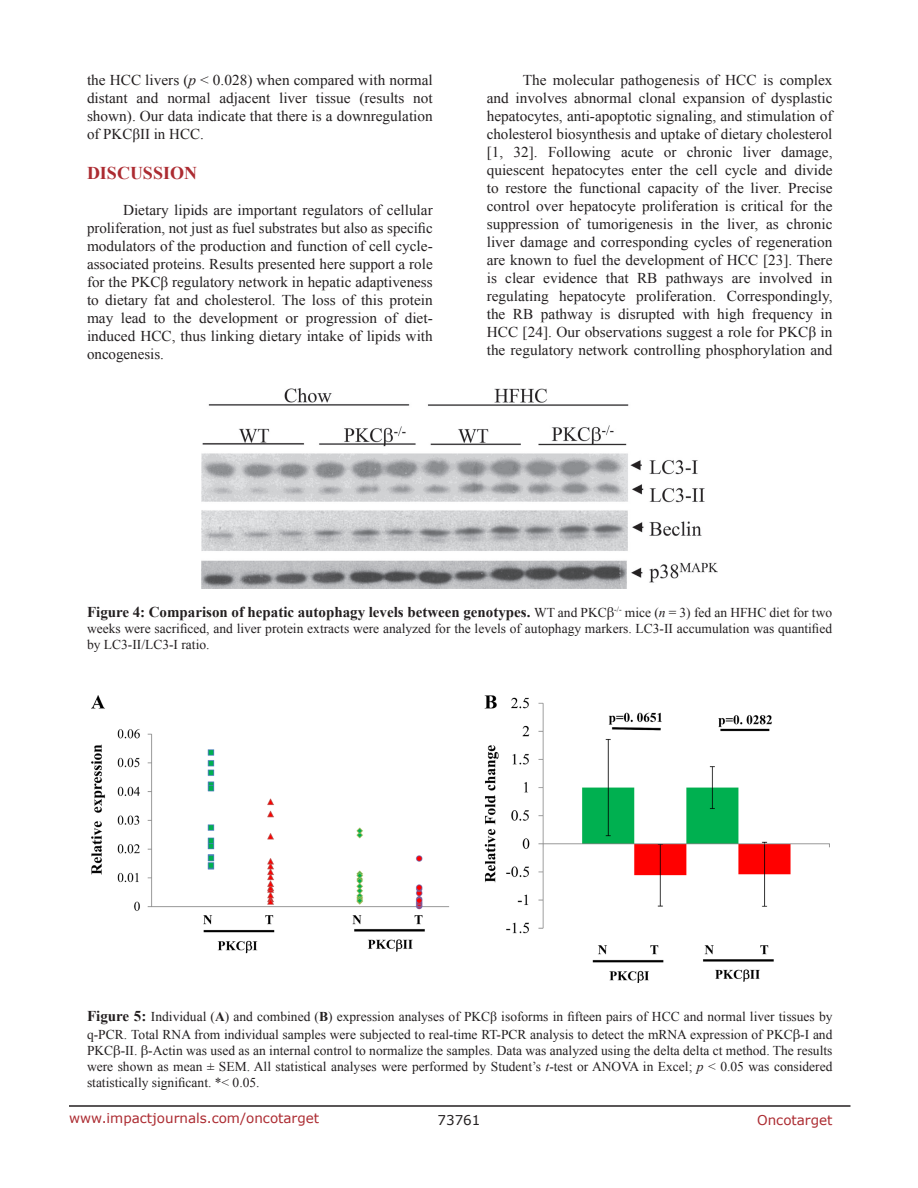
<style>
.page{position:relative;width:918px;height:1188px;background:#fff}
.page>*{position:absolute;margin:0;border:0;box-sizing:border-box;transform-origin:0 0}
.Heading{font:700 18px "Times New Roman";color:#ac2b31}
.BodyText{font:15px/18px "Times New Roman";color:#231f20;text-align:justify}
.FigureText{font:700 15px "Times New Roman";color:#231f20}
.FigureText-2{font:13.5px/16.2px "Times New Roman";color:#231f20}
.t1{font:13.5px "Verdana";color:#ac2b31}
.t2{font:13.5px "Verdana";color:#231f20}
.s1{font-style:italic}
.s2{font-weight:400;font-size:13.5px}
.s3{font-weight:400;font-style:italic;font-size:13.5px}
.s4{font-weight:700;font-size:15px}
.s5{font-weight:700}
.s6{color:#211f21}
</style>
<div class="page">
<hr style="left:69px;top:1105px;width:781px;height:2px;background:#231f20">
<img style="left:201px;top:388px;width:517px;height:200px">
<img style="left:92px;top:696px;width:738px;height:287px">
<p class="BodyText" style="left:87px;top:71px;width:347px">the HCC livers (<span class="s1">p</span> &lt; 0.028) when compared with normal distant and normal adjacent liver tissue (results not shown). Our data indicate that there is a downregulation of PKCβII in HCC.</p>
<p class="Heading" style="left:87px;top:161px;width:112px">DISCUSSION</p>
<p class="BodyText" style="left:87px;top:201px;width:347px;text-indent:36px">Dietary lipids are important regulators of cellular proliferation, not just as fuel substrates but also as specific modulators of the production and function of cell cycle&shy;associated proteins. Results presented here support a role for the PKCβ regulatory network in hepatic adaptiveness to dietary fat and cholesterol. The loss of this protein may lead to the development or progression of diet&shy;induced HCC, thus linking dietary intake of lipids with oncogenesis.</p>
<p class="BodyText" style="left:487px;top:71px;width:347px;text-indent:36px">The molecular pathogenesis of HCC is complex and involves abnormal clonal expansion of dysplastic hepatocytes, anti-apoptotic signaling, and stimulation of cholesterol biosynthesis and uptake of dietary cholesterol [1, 32]. Following acute or chronic liver damage, quiescent hepatocytes enter the cell cycle and divide to restore the functional capacity of the liver. Precise control over hepatocyte proliferation is critical for the suppression of tumorigenesis in the liver, as chronic liver damage and corresponding cycles of regeneration are known to fuel the development of HCC [23]. There is clear evidence that RB pathways are involved in regulating hepatocyte proliferation. Correspondingly, the RB pathway is disrupted with high frequency in HCC [24]. Our observations suggest a role for PKCβ in the regulatory network controlling phosphorylation and</p>
<p class="FigureText" style="left:87px;top:601px;width:747px">Figure 4: Comparison of hepatic autophagy levels between genotypes. <span class="s2">WT and PKC</span> <sup>-/-</sup> <span class="s2">mice (</span><span class="s3">n</span> <span class="s2">= 3) fed an HFHC diet for two</span></p>
<p class="FigureText-2" style="left:87px;top:620px;width:747px">weeks were sacrificed, and liver protein extracts were analyzed for the levels of autophagy markers. LC3-II accumulation was quantified by LC3-II/LC3-I ratio.</p>
<p class="FigureText-2" style="left:87px;top:1007px;width:747px;line-height:18px"><span class="s4">Figure 5:</span> Individual (<span class="s5">A</span>) and combined (<span class="s5">B</span>) expression analyses of PKCβ isoforms in fifteen pairs of HCC and normal liver tissues by q-PCR. Total RNA from individual samples were subjected to real-time RT-PCR analysis to detect the mRNA expression of PKC -I and</p>
<p class="FigureText-2" style="left:87px;top:1042px;width:747px;text-align:justify">PKC -II. -Actin was used as an internal control to normalize the samples. Data was analyzed using the delta delta ct method<span class="s6">.</span> The results were shown as mean ± SEM. All statistical analyses were performed by Student’s <span class="s1">t</span>-test or ANOVA in Excel; <span class="s1">p</span> &lt; 0.05 was considered statistically significant. *&lt; 0.05.</p>
<p class="t1" style="left:69px;top:1109px;width:252px">www.impactjournals.com/oncotarget</p>
<p class="t2" style="left:438px;top:1111px;width:44px">73761</p>
<p class="t1" style="left:757px;top:1111px;width:77px">Oncotarget</p>
</div>
